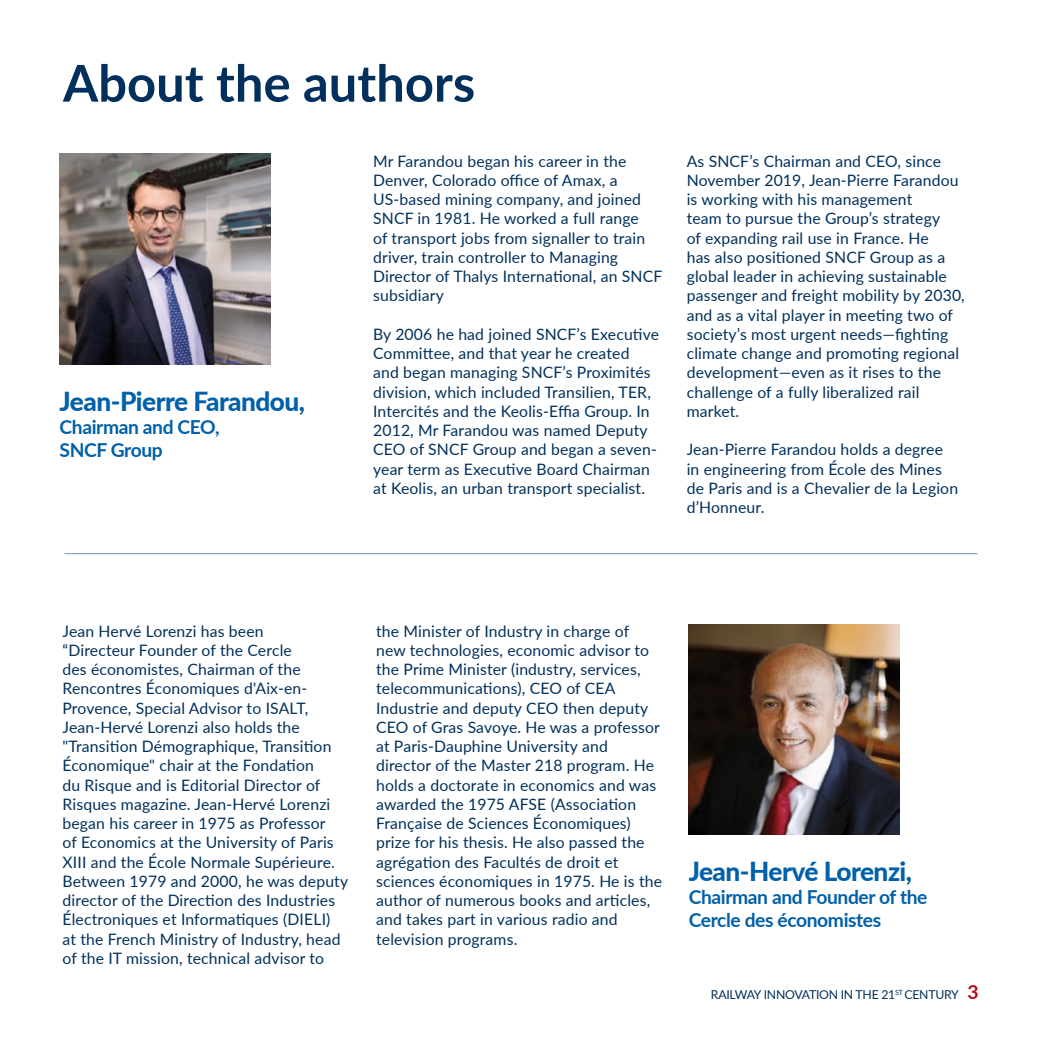
<style>
.page{position:relative;width:1042px;height:1042px;background:#fff}
.page>*{position:absolute;margin:0;border:0;box-sizing:border-box;transform-origin:0 0}
.t1{font:700 50.75px "Lato";color:#00305b}
.t2{font:800 26.25px "Lato";letter-spacing:-.02em;color:#0060a9}
.t3{font:700 19.25px/23.1px "Lato";letter-spacing:-.02em;color:#0060a9}
.t4{font:15.75px/19.2px "Lato";letter-spacing:.01em;color:#00305b}
.t5{font:12.25px "Lato";letter-spacing:-.02em;color:#00305b}
.s1{font-weight:700;font-size:19.25px;color:#b40817}
</style>
<div class="page">
<hr style="left:64px;top:553px;width:913px;height:1px;background:#6898b5">
<img style="left:689px;top:624px;width:210px;height:211px">
<img style="left:60px;top:154px;width:210px;height:211px">
<h1 class="t1" style="left:63px;top:46px;width:414px">About the authors</h1>
<h2 class="t2" style="left:60px;top:381px;width:247px">Jean-Pierre Farandou,</h2>
<p class="t3" style="left:60px;top:414px;width:162px">Chairman and CEO,<br>SNCF Group</p>
<p class="t4" style="left:373px;top:150px;width:291px">Mr Farandou began his career in the Denver, Colorado office of Amax, a US-based mining company, and joined SNCF in 1981. He worked a full range<br>of transport jobs from signaller to train driver, train controller to Managing Director of Thalys International, an SNCF subsidiary</p>
<p class="t4" style="left:373px;top:324px;width:287px">By 2006 he had joined SNCF’s Executive Committee, and that year he created and began managing SNCF’s Proximités division, which included Transilien, TER, Intercités and the Keolis-Effia Group. In 2012, Mr Farandou was named Deputy CEO of SNCF Group and began a seven&shy;year term as Executive Board Chairman at Keolis, an urban transport specialist.</p>
<p class="t4" style="left:687px;top:150px;width:280px">As SNCF’s Chairman and CEO, since November 2019, Jean-Pierre Farandou is working with his management<br>team to pursue the Group’s strategy<br>of expanding rail use in France. He<br>has also positioned SNCF Group as a global leader in achieving sustainable passenger and freight mobility by 2030, and as a vital player in meeting two of society’s most urgent needs—fighting climate change and promoting regional development—even as it rises to the challenge of a fully liberalized rail market.</p>
<p class="t4" style="left:687px;top:439px;width:273px">Jean-Pierre Farandou holds a degree in engineering from École des Mines de Paris and is a Chevalier de la Legion d’Honneur.</p>
<p class="t4" style="left:63px;top:620px;width:287px">Jean Hervé Lorenzi has been<br>“Directeur Founder of the Cercle<br>des économistes, Chairman of the Rencontres Économiques d'Aix-en-Provence, Special Advisor to ISALT, Jean-Hervé Lorenzi also holds the "Transition Démographique, Transition Économique" chair at the Fondation<br>du Risque and is Editorial Director of Risques magazine. Jean-Hervé Lorenzi began his career in 1975 as Professor<br>of Economics at the University of Paris XIII and the École Normale Supérieure.<br>Between 1979 and 2000, he was deputy director of the Direction des Industries Électroniques et Informatiques (DIELI)<br>at the French Ministry of Industry, head of the IT mission, technical advisor to</p>
<p class="t4" style="left:376px;top:620px;width:287px">the Minister of Industry in charge of new technologies, economic advisor to the Prime Minister (industry, services, telecommunications), CEO of CEA Industrie and deputy CEO then deputy CEO of Gras Savoye. He was a professor at Paris-Dauphine University and director of the Master 218 program. He holds a doctorate in economics and was awarded the 1975 AFSE (Association Française de Sciences Économiques) prize for his thesis. He also passed the agrégation des Facultés de droit et sciences économiques in 1975. He is the author of numerous books and articles, and takes part in various radio and television programs.</p>
<h2 class="t2" style="left:689px;top:852px;width:225px">Jean-Hervé Lorenzi,</h2>
<p class="t3" style="left:689px;top:884px;width:240px">Chairman and Founder of the<br>Cercle des économistes</p>
<p class="t5" style="left:711px;top:986px;width:269px">RAILWAY INNOVATION IN THE 21<sup>ST</sup> CENTURY <span class="s1">3</span></p>
</div>
